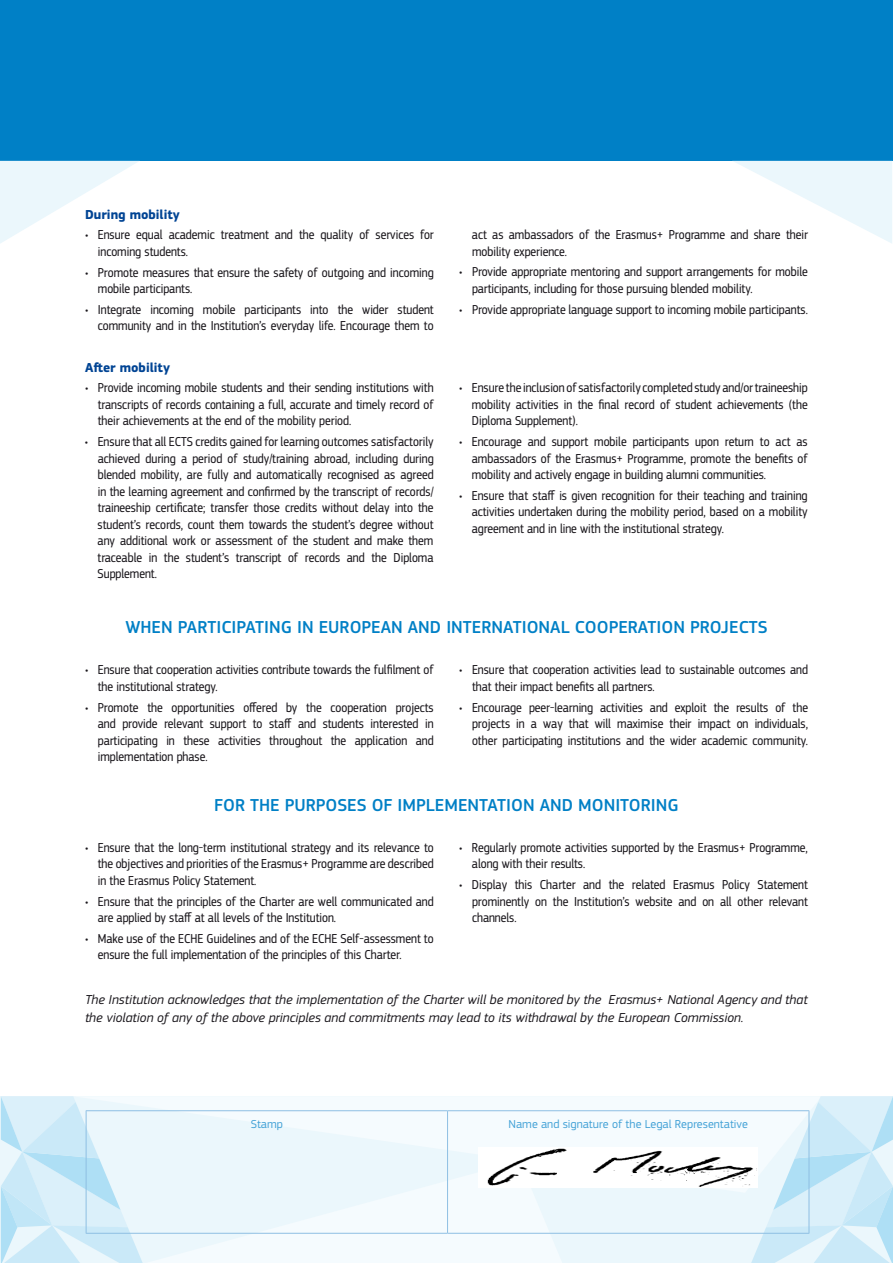
<style>
.page{position:relative;width:893px;height:1263px;background:#fff}
.page>*{position:absolute;margin:0;border:0;box-sizing:border-box;transform-origin:0 0}
.t1{font:500 18px "EC Square Sans Pro";color:#0080c6}
.t2{font:13.5px/16.5px "EC Square Sans Cond Pro";color:#1a171c}
.t3{font:italic 13.5px/18px "EC Square Sans Pro";color:#1a171c}
.t4{font:700 13.5px "EC Square Sans Pro";color:#004494}
.t5{font:12px "EC Square Sans Pro";color:#42a1d6}
</style>
<div class="page">
<div style="left:0;top:0;width:893px;height:160px;background:#0080c6"></div>
<div style="left:0;top:1096px;width:893px;height:167px;background:#ebf7fc"></div>
<svg style="left:0;top:161px;width:139px;height:82px"></svg>
<svg style="left:733px;top:161px;width:159px;height:82px"></svg>
<div style="left:562px;top:1111px;width:188px;height:77px;background:#f5fbfe"></div>
<svg style="left:1px;top:1096px;width:561px;height:167px"></svg>
<svg style="left:750px;top:1096px;width:143px;height:167px"></svg>
<hr style="left:86px;top:1110px;width:362px;height:1px;background:#8ebfe3">
<hr style="left:86px;top:1111px;width:1px;height:122px;background:#8ebfe3">
<hr style="left:448px;top:1110px;width:361px;height:1px;background:#8ebfe3">
<hr style="left:447px;top:1111px;width:1px;height:122px;background:#8ebfe3">
<hr style="left:809px;top:1111px;width:1px;height:122px;background:#8ebfe3">
<hr style="left:86px;top:1233px;width:362px;height:1px;background:#8ebfe3">
<hr style="left:448px;top:1233px;width:361px;height:1px;background:#8ebfe3">
<img style="left:479px;top:1147px;width:279px;height:40px">
<p class="t4" style="left:85px;top:206px;width:96px">During mobility</p>
<p class="t2" style="left:98px;top:227px;width:337px;text-indent:-13px">• Ensure equal academic treatment and the quality of services for incoming students.</p>
<p class="t2" style="left:98px;top:264px;width:337px;text-indent:-13px">• Promote measures that ensure the safety of outgoing and incoming mobile participants.</p>
<p class="t2" style="left:85px;top:301px;width:350px;text-align:right">• Integrate incoming mobile participants into the wider student community and in the Institution’s everyday life. Encourage them to</p>
<p class="t4" style="left:85px;top:359px;width:87px">After mobility</p>
<p class="t2" style="left:98px;top:380px;width:337px;text-align:justify;text-indent:-13px">• Provide incoming mobile students and their sending institutions with transcripts of records containing a full, accurate and timely record of their achievements at the end of the mobility period.</p>
<p class="t2" style="left:98px;top:434px;width:338px;text-align:justify;text-indent:-13px">• Ensure that all ECTS credits gained for learning outcomes satisfactorily achieved during a period of study/training abroad, including during blended mobility, are fully and automatically recognised as agreed in the learning agreement and confirmed by the transcript of records/ traineeship certificate; transfer those credits without delay into the student’s records, count them towards the student’s degree without any additional work or assessment of the student and make them traceable in the student’s transcript of records and the Diploma Supplement.</p>
<p class="t2" style="left:472px;top:227px;width:337px">act as ambassadors of the Erasmus+ Programme and share their mobility experience.</p>
<p class="t2" style="left:472px;top:264px;width:337px;text-indent:-13px">• Provide appropriate mentoring and support arrangements for mobile participants, including for those pursuing blended mobility.</p>
<p class="t2" style="left:459px;top:301px;width:350px">• Provide appropriate language support to incoming mobile participants.</p>
<p class="t2" style="left:472px;top:380px;width:337px;text-align:justify;text-indent:-13px">• Ensure the inclusion ofsatisfactorily completed study and/ortraineeship mobility activities in the final record of student achievements (the Diploma Supplement).</p>
<p class="t2" style="left:472px;top:433px;width:337px;text-align:justify;text-indent:-13px">• Encourage and support mobile participants upon return to act as ambassadors of the Erasmus+ Programme, promote the benefits of mobility and actively engage in building alumni communities.</p>
<p class="t2" style="left:472px;top:487px;width:337px;text-align:justify;text-indent:-13px">• Ensure that staff is given recognition for their teaching and training activities undertaken during the mobility period, based on a mobility agreement and in line with the institutional strategy.</p>
<h1 class="t1" style="left:125px;top:617px;width:644px">WHEN PARTICIPATING IN EUROPEAN AND INTERNATIONAL COOPERATION PROJECTS</h1>
<p class="t2" style="left:98px;top:662px;width:337px;text-indent:-13px">• Ensure that cooperation activities contribute towards the fulfilment of the institutional strategy.</p>
<p class="t2" style="left:98px;top:699px;width:337px;text-align:justify;text-indent:-13px">• Promote the opportunities offered by the cooperation projects and provide relevant support to staff and students interested in participating in these activities throughout the application and implementation phase.</p>
<p class="t2" style="left:472px;top:662px;width:337px;text-indent:-13px">• Ensure that cooperation activities lead to sustainable outcomes and that their impact benefits all partners.</p>
<p class="t2" style="left:472px;top:699px;width:337px;text-align:justify;text-indent:-13px">• Encourage peer-learning activities and exploit the results of the projects in a way that will maximise their impact on individuals, other participating institutions and the wider academic community.</p>
<h1 class="t1" style="left:214px;top:794px;width:466px">FOR THE PURPOSES OF IMPLEMENTATION AND MONITORING</h1>
<p class="t2" style="left:98px;top:839px;width:337px;text-align:justify;text-indent:-13px">• Ensure that the long-term institutional strategy and its relevance to the objectives and priorities of the Erasmus+ Programme are described in the Erasmus Policy Statement.</p>
<p class="t2" style="left:98px;top:893px;width:337px;text-indent:-13px">• Ensure that the principles of the Charter are well communicated and are applied by staff at all levels of the Institution.</p>
<p class="t2" style="left:98px;top:930px;width:337px;text-indent:-13px">• Make use of the ECHE Guidelines and of the ECHE Self-assessment to ensure the full implementation of the principles of this Charter.</p>
<p class="t2" style="left:472px;top:839px;width:337px;text-indent:-13px">• Regularly promote activities supported by the Erasmus+ Programme, along with their results.</p>
<p class="t2" style="left:472px;top:876px;width:337px;text-align:justify;text-indent:-13px">• Display this Charter and the related Erasmus Policy Statement prominently on the Institution’s website and on all other relevant channels.</p>
<p class="t3" style="left:85px;top:990px;width:724px">The Institution acknowledges that the implementation of the Charter will be monitored by the Erasmus+ National Agency and that the violation of any of the above principles and commitments may lead to its withdrawal by the European Commission.</p>
<p class="t5" style="left:251px;top:1117px;width:34px">Stamp</p>
<p class="t5" style="left:509px;top:1117px;width:241px">Name and signature of the Legal Representative</p>
</div>
